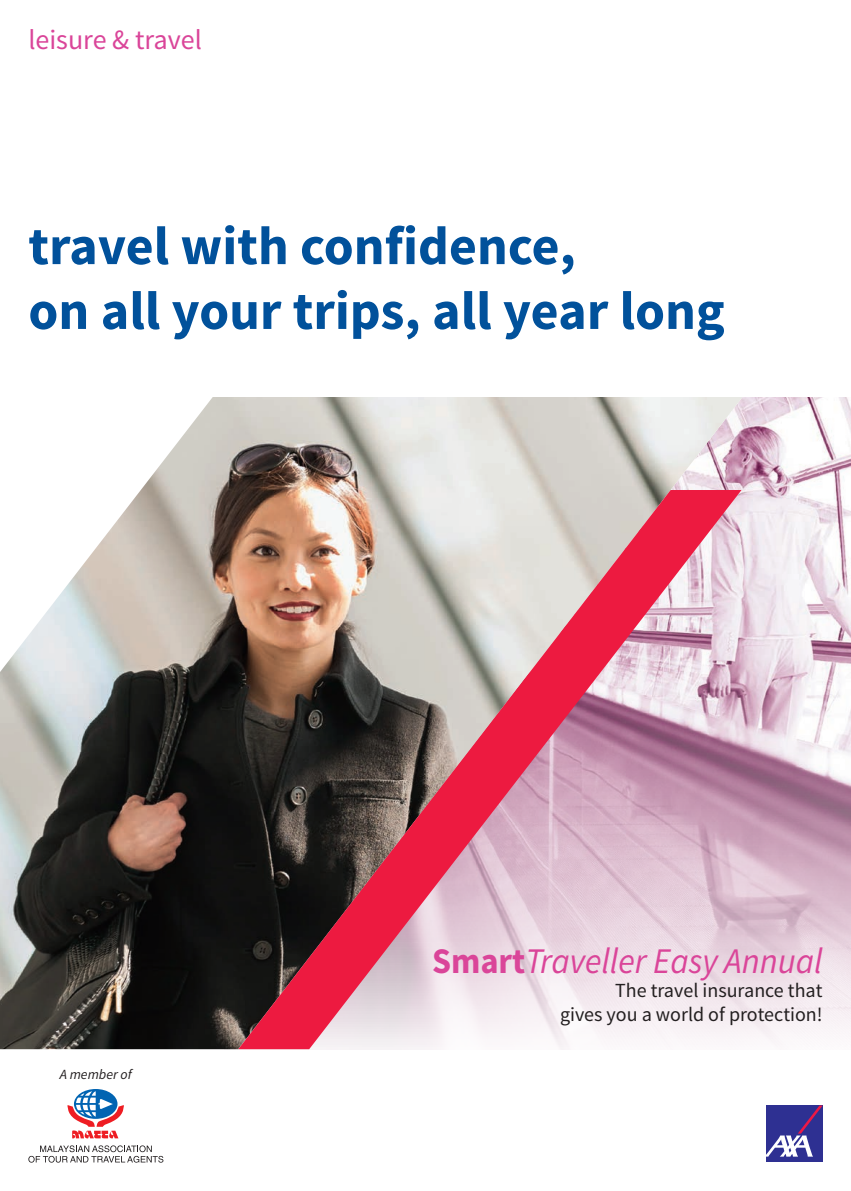
<style>
.page{position:relative;width:851px;height:1191px;background:#fff}
.page>*{position:absolute;margin:0;border:0;box-sizing:border-box;transform-origin:0 0}
.t1{font:700 54px "Source Sans Pro";color:#01519b}
.t2{font:italic 36px "Source Sans Pro";color:#da4599;scale:.95 1}
.t3{font:28px "Source Sans Pro";color:#da4599}
.t4{font:20px "Source Sans Pro";color:#231f20}
.t5{font:italic 14px "Source Sans Pro";color:#231f20}
.s1{font-weight:700;font-style:normal}
</style>
<div class="page">
<img style="left:742px;top:397px;width:108px;height:645px">
<svg style="left:67px;top:1089px;width:57px;height:50px"></svg>
<svg style="left:28px;top:1145px;width:135px;height:17px"></svg>
<img style="left:0;top:397px;width:742px;height:652px">
<svg style="left:238px;top:490px;width:503px;height:559px;background:#be9199"></svg>
<div style="left:765px;top:1105px;width:57px;height:57px;background:#2e3092"></div>
<svg style="left:765px;top:1105px;width:57px;height:51px"></svg>
<p class="t3" style="left:28px;top:23px;width:175px">leisure &amp; travel</p>
<p class="t1" style="left:28px;top:211px;width:549px">travel with confidence,</p>
<p class="t1" style="left:28px;top:276px;width:697px">on all your trips, all year long</p>
<p class="t5" style="left:60px;top:1065px;width:73px">A member of</p>
<p class="t2" style="left:432px;top:938px;width:412px"><span class="s1">Smart</span>Traveller Easy Annual</p>
<p class="t4" style="left:615px;top:977px;width:209px">The travel insurance that</p>
<p class="t4" style="left:560px;top:1001px;width:264px">gives you a world of protection!</p>
</div>
